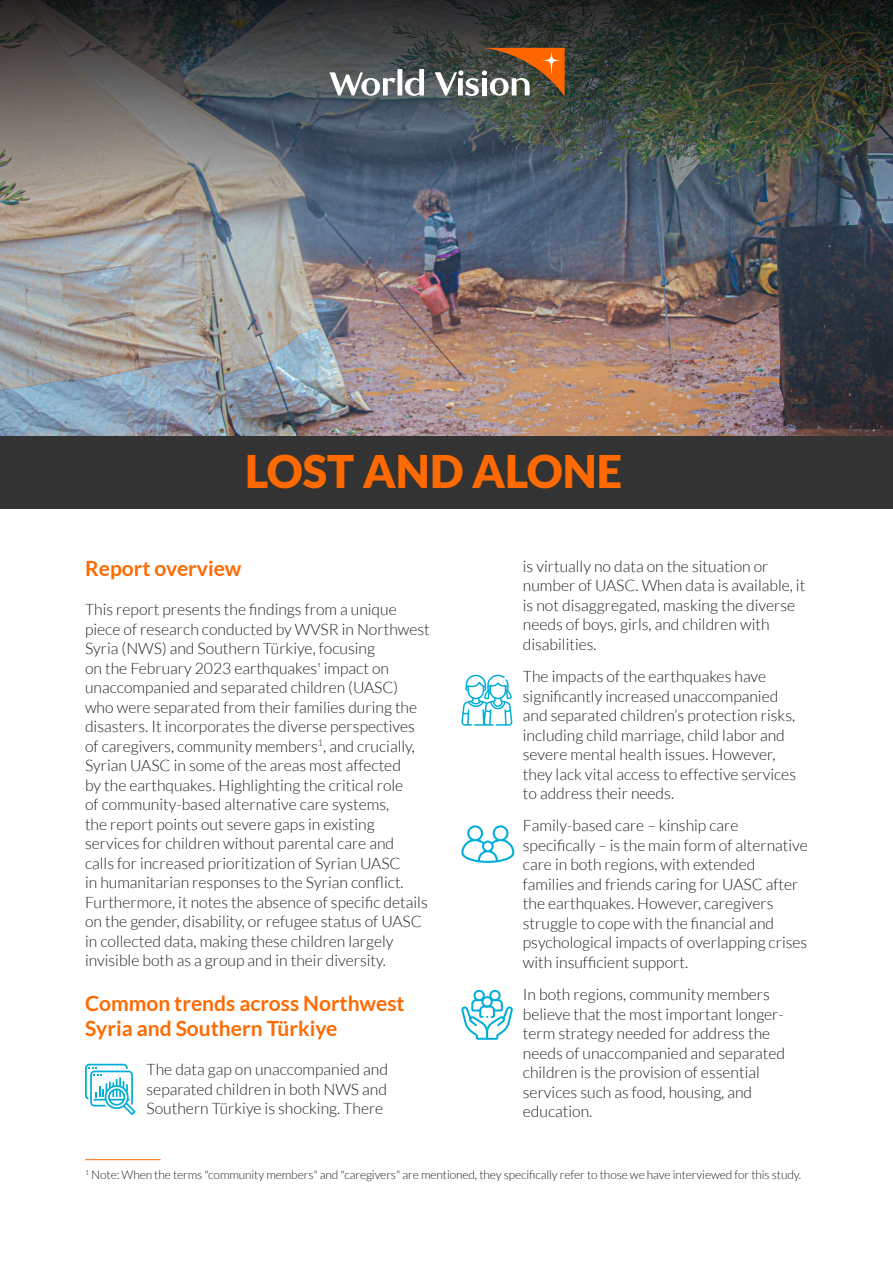
<style>
.page{position:relative;width:893px;height:1263px;background:#fff}
.page>*{position:absolute;margin:0;border:0;box-sizing:border-box;transform-origin:0 0}
.t1{font:900 45px "Lato";color:#ff6a00}
.t2{font:700 21px/25.2px "Lato";color:#ff6a00}
.t3{font:300 15.75px/19.5px "Lato";color:#231f20}
.t4{font:300 12px "Lato";letter-spacing:-.01em;color:#231f20}
</style>
<div class="page">
<img style="left:0;top:255px;width:893px;height:181px">
<img style="left:0;top:0;width:893px;height:255px">
<svg style="left:329px;top:48px;width:236px;height:48px;background:#796d60"></svg>
<div style="left:0;top:436px;width:893px;height:73px;background:#333"></div>
<hr style="left:85px;top:1159px;width:76px;height:1px;background:#ff6a00">
<svg style="left:85px;top:1064px;width:51px;height:51px"></svg>
<svg style="left:461px;top:674px;width:51px;height:52px"></svg>
<svg style="left:461px;top:825px;width:53px;height:38px"></svg>
<svg style="left:461px;top:990px;width:52px;height:50px"></svg>
<p class="t1" style="left:245px;top:445px;width:379px">LOST AND ALONE</p>
<p class="t2" style="left:85px;top:555px;width:158px">Report overview</p>
<p class="t3" style="left:85px;top:600px;width:346px">This report presents the findings from a unique piece of research conducted by WVSR in Northwest Syria (NWS) and Southern Türkiye, focusing<br>on the February 2023 earthquakes' impact on unaccompanied and separated children (UASC) who were separated from their families during the disasters. It incorporates the diverse perspectives of caregivers, community members<sup>1</sup>, and crucially, Syrian UASC in some of the areas most affected<br>by the earthquakes. Highlighting the critical role<br>of community-based alternative care systems,<br>the report points out severe gaps in existing services for children without parental care and<br>calls for increased prioritization of Syrian UASC<br>in humanitarian responses to the Syrian conflict.<br>Furthermore, it notes the absence of specific details on the gender, disability, or refugee status of UASC in collected data, making these children largely invisible both as a group and in their diversity.</p>
<p class="t2" style="left:85px;top:990px;width:321px">Common trends across Northwest<br>Syria and Southern Türkiye</p>
<p class="t3" style="left:147px;top:1060px;width:243px;text-align:justify">The data gap on unaccompanied and separated children in both NWS and Southern Türkiye is shocking. There</p>
<p class="t3" style="left:523px;top:556px;width:284px">is virtually no data on the situation or number of UASC. When data is available, it is not disaggregated, masking the diverse needs of boys, girls, and children with disabilities.</p>
<p class="t3" style="left:523px;top:667px;width:275px">The impacts of the earthquakes have significantly increased unaccompanied and separated children’s protection risks, including child marriage, child labor and severe mental health issues. However, they lack vital access to effective services to address their needs.</p>
<p class="t3" style="left:523px;top:816px;width:286px">Family-based care – kinship care specifically – is the main form of alternative care in both regions, with extended families and friends caring for UASC after the earthquakes. However, caregivers struggle to cope with the financial and psychological impacts of overlapping crises with insufficient support.</p>
<p class="t3" style="left:523px;top:985px;width:264px">In both regions, community members believe that the most important longer&shy;term strategy needed for address the needs of unaccompanied and separated children is the provision of essential services such as food, housing, and education.</p>
<p class="t4" style="left:85px;top:1168px;width:718px"><sup>1</sup> Note: When the terms "community members" and "caregivers" are mentioned, they specifically refer to those we have interviewed for this study.</p>
</div>
